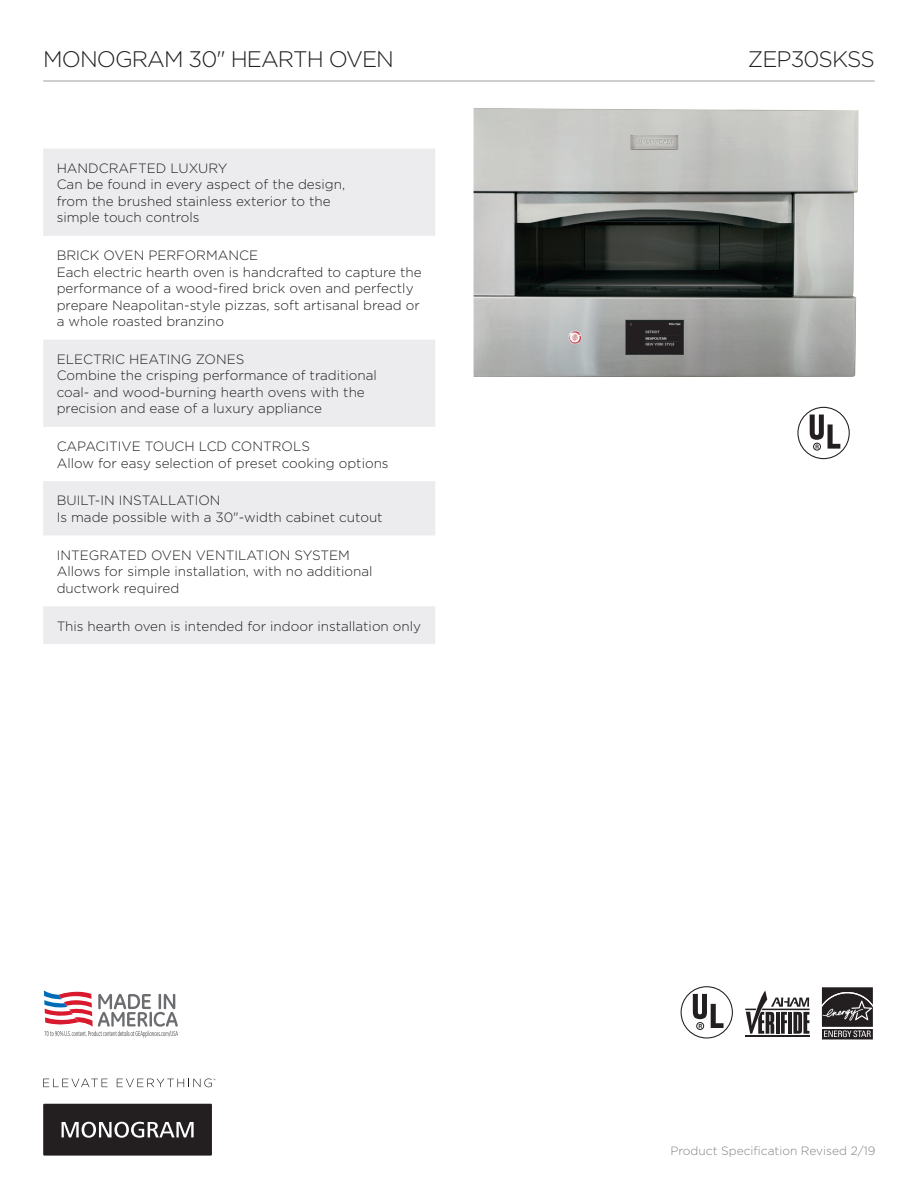
<style>
.page{position:relative;width:918px;height:1188px;background:#fff}
.page>*{position:absolute;margin:0;border:0;box-sizing:border-box;transform-origin:0 0}
.t1{font:300 22.5px "Gotham";letter-spacing:-.04em;color:#231f20}
.F_and_B_Copy{font:300 13.5px/16.5px "Gotham";color:#231f20}
.Attention{font:300 13.5px "Gotham";color:#231f20}
.t2{font:300 12px "Gotham";color:#808285}
</style>
<div class="page">
<hr style="left:43px;top:80px;width:832px;height:2px;background:#a8a9ad">
<svg style="left:43px;top:1104px;width:169px;height:52px"></svg>
<svg style="left:43px;top:1079px;width:65px;height:8px"></svg>
<svg style="left:117px;top:1078px;width:98px;height:9px"></svg>
<hr style="left:745px;top:1035px;width:65px;height:2px;background:#231f20">
<svg style="left:745px;top:991px;width:65px;height:43px"></svg>
<svg style="left:693px;top:994px;width:31px;height:34px"></svg>
<div style="left:697px;top:1022px;width:7px;height:8px;border:1px solid #231f20;border-radius:50%"></div>
<div style="left:681px;top:986px;width:52px;height:53px;border:1px solid #231f20;border-radius:50%"></div>
<svg style="left:821px;top:987px;width:52px;height:53px"></svg>
<svg style="left:43px;top:149px;width:392px;height:495px;fill:#ececee"></svg>
<img style="left:474px;top:108px;width:384px;height:269px">
<svg style="left:43px;top:990px;width:135px;height:48px"></svg>
<svg style="left:810px;top:415px;width:30px;height:34px"></svg>
<div style="left:813px;top:443px;width:8px;height:7px;border:1px solid #231f20;border-radius:50%"></div>
<div style="left:797px;top:407px;width:53px;height:52px;border:1px solid #231f20;border-radius:50%"></div>
<h1 class="t1" style="left:43px;top:44px;width:352px">MONOGRAM 30" HEARTH OVEN</h1>
<p class="F_and_B_Copy" style="left:57px;top:159px;width:290px">HANDCRAFTED LUXURY<br>Can be found in every aspect of the design, from the brushed stainless exterior to the simple touch controls</p>
<p class="F_and_B_Copy" style="left:57px;top:247px;width:367px">BRICK OVEN PERFORMANCE<br>Each electric hearth oven is handcrafted to capture the performance of a wood-fired brick oven and perfectly prepare Neapolitan-style pizzas, soft artisanal bread or a whole roasted branzino</p>
<p class="F_and_B_Copy" style="left:57px;top:351px;width:322px">ELECTRIC HEATING ZONES<br>Combine the crisping performance of traditional coal- and wood-burning hearth ovens with the precision and ease of a luxury appliance</p>
<p class="F_and_B_Copy" style="left:57px;top:438px;width:333px">CAPACITIVE TOUCH LCD CONTROLS<br>Allow for easy selection of preset cooking options</p>
<p class="F_and_B_Copy" style="left:57px;top:492px;width:327px">BUILT-IN INSTALLATION<br>Is made possible with a 30"-width cabinet cutout</p>
<p class="F_and_B_Copy" style="left:57px;top:546px;width:317px">INTEGRATED OVEN VENTILATION SYSTEM<br>Allows for simple installation, with no additional ductwork required</p>
<p class="Attention" style="left:57px;top:617px;width:366px">This hearth oven is intended for indoor installation only</p>
<h1 class="t1" style="left:748px;top:44px;width:128px">ZEP30SKSS</h1>
<p class="t2" style="left:670px;top:1143px;width:207px">Product Specification Revised 2/19</p>
</div>
